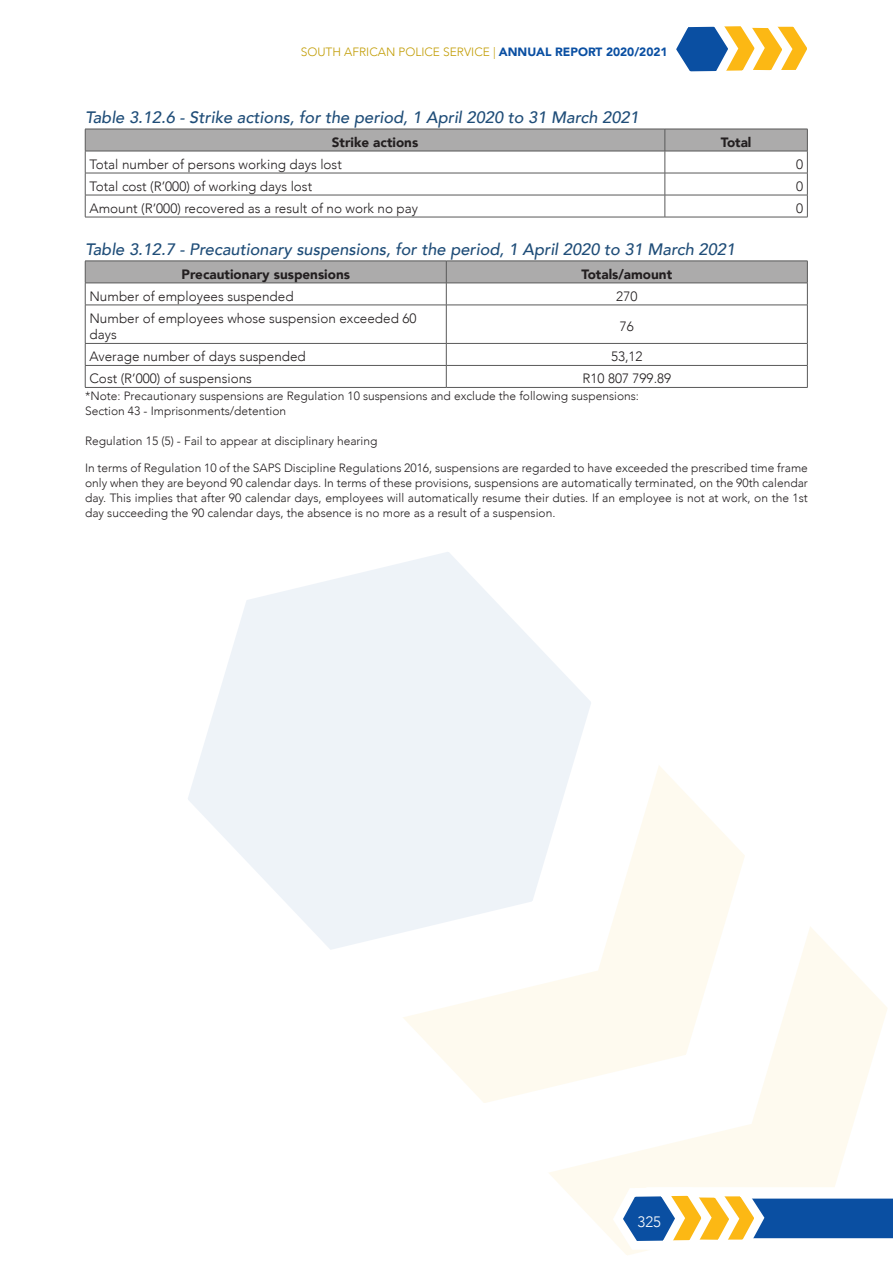
<style>
.page{position:relative;width:893px;height:1263px;background:#fff}
.page>*{position:absolute;margin:0;border:0;box-sizing:border-box;transform-origin:0 0}
.TABLE_NAMES{font:italic 500 16.5px "Avenir";color:#1f4d78}
.t1{font:300 15px "Avenir";color:#fff}
.Table_text{font:300 13.5px/16.5px "Avenir";color:#231f20}
.Table_headings{font:900 13.5px "Avenir";color:#231f20}
.Table_text__align_to{font:300 13.5px "Avenir";color:#231f20}
.Footnote_text{font:300 12px/15px "Avenir";color:#231f20;text-align:justify}
.TABLE_NAMES-2{font:300 12px/15px "Avenir";color:#231f20}
.t2{font:300 12px "Avenir";color:#c29d05}
.s1{font-weight:900;color:#0a4fa2}
</style>
<div class="page">
<svg style="left:469px;top:927px;width:418px;height:308px"></svg>
<svg style="left:188px;top:552px;width:566px;height:535px"></svg>
<svg style="left:676px;top:26px;width:131px;height:46px"></svg>
<svg style="left:608px;top:1183px;width:285px;height:72px"></svg>
<svg style="left:85px;top:129px;width:723px;height:88px"></svg>
<hr style="left:85px;top:217px;width:580px;height:1px;background:#595959">
<hr style="left:665px;top:217px;width:142px;height:1px;background:#595959">
<svg style="left:85px;top:261px;width:723px;height:44px"></svg>
<hr style="left:85px;top:305px;width:361px;height:1px;background:#595959">
<hr style="left:85px;top:305px;width:1px;height:38px;background:#595959">
<hr style="left:446px;top:305px;width:361px;height:1px;background:#595959">
<hr style="left:446px;top:305px;width:1px;height:38px;background:#595959">
<hr style="left:807px;top:305px;width:1px;height:38px;background:#595959">
<hr style="left:85px;top:343px;width:361px;height:1px;background:#595959">
<hr style="left:446px;top:343px;width:361px;height:1px;background:#595959">
<hr style="left:85px;top:365px;width:361px;height:1px;background:#595959">
<svg style="left:85px;top:344px;width:1px;height:43px"></svg>
<hr style="left:446px;top:365px;width:361px;height:1px;background:#595959">
<svg style="left:446px;top:344px;width:1px;height:43px"></svg>
<svg style="left:807px;top:344px;width:1px;height:43px"></svg>
<hr style="left:85px;top:387px;width:361px;height:1px;background:#595959">
<hr style="left:446px;top:387px;width:361px;height:1px;background:#595959">
<p class="t2" style="left:301px;top:45px;width:369px">SOUTH AFRICAN POLICE SERVICE | <span class="s1">ANNUAL REPORT 2020/2021</span></p>
<p class="TABLE_NAMES" style="left:85px;top:107px;width:555px">Table 3.12.6 - Strike actions, for the period, 1 April 2020 to 31 March 2021</p>
<p class="Table_headings" style="left:332px;top:130px;width:88px">Strike actions</p>
<p class="Table_headings" style="left:721px;top:130px;width:32px">Total</p>
<p class="Table_text" style="left:89px;top:156px;width:254px">Total number of persons working days lost</p>
<p class="Table_text__align_to" style="left:796px;top:156px;width:9px">0</p>
<p class="Table_text" style="left:89px;top:178px;width:224px">Total cost (R’000) of working days lost</p>
<p class="Table_text__align_to" style="left:796px;top:178px;width:9px">0</p>
<p class="Table_text" style="left:89px;top:200px;width:330px">Amount (R’000) recovered as a result of no work no pay</p>
<p class="Table_text__align_to" style="left:796px;top:200px;width:9px">0</p>
<p class="TABLE_NAMES" style="left:85px;top:239px;width:652px">Table 3.12.7 - Precautionary suspensions, for the period, 1 April 2020 to 31 March 2021</p>
<p class="Table_headings" style="left:182px;top:262px;width:170px">Precautionary suspensions</p>
<p class="Table_headings" style="left:581px;top:262px;width:92px">Totals/amount</p>
<p class="Table_text" style="left:89px;top:288px;width:206px">Number of employees suspended</p>
<p class="Table_text__align_to" style="left:616px;top:288px;width:23px">270</p>
<p class="Table_text" style="left:89px;top:310px;width:328px">Number of employees whose suspension exceeded 60 days</p>
<p class="Table_text__align_to" style="left:620px;top:318px;width:16px">76</p>
<p class="Table_text" style="left:89px;top:348px;width:218px">Average number of days suspended</p>
<p class="Table_text__align_to" style="left:611px;top:349px;width:33px">53,12</p>
<p class="Table_text" style="left:89px;top:370px;width:164px">Cost (R’000) of suspensions</p>
<p class="Table_text__align_to" style="left:582px;top:371px;width:90px">R10 807 799.89</p>
<p class="TABLE_NAMES-2" style="left:85px;top:388px;width:555px">*Note: Precautionary suspensions are Regulation 10 suspensions and exclude the following suspensions:<br>Section 43 - Imprisonments/detention</p>
<p class="TABLE_NAMES-2" style="left:85px;top:433px;width:294px">Regulation 15 (5) - Fail to appear at disciplinary hearing</p>
<p class="Footnote_text" style="left:85px;top:461px;width:724px">In terms of Regulation 10 of the SAPS Discipline Regulations 2016, suspensions are regarded to have exceeded the prescribed time frame only when they are beyond 90 calendar days. In terms of these provisions, suspensions are automatically terminated, on the 90th calendar day. This implies that after 90 calendar days, employees will automatically resume their duties. If an employee is not at work, on the 1st day succeeding the 90 calendar days, the absence is no more as a result of a suspension.</p>
<p class="t1" style="left:638px;top:1212px;width:25px">325</p>
</div>
